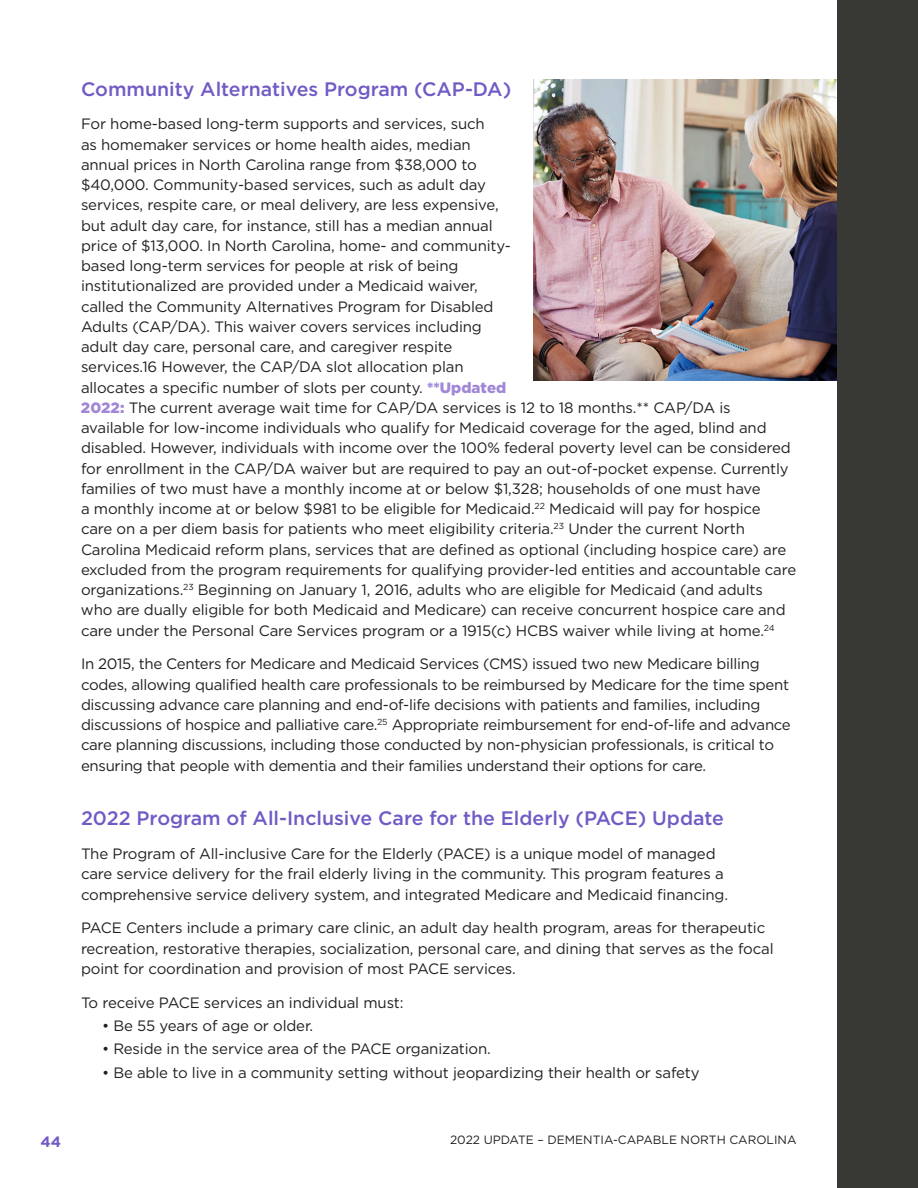
<style>
.page{position:relative;width:918px;height:1188px;background:#fff}
.page>*{position:absolute;margin:0;border:0;box-sizing:border-box;transform-origin:0 0}
.t1{font:500 19.5px "Gotham";color:#725ac5}
.Body{font:15px/20.2px "Gotham";letter-spacing:-.01em;color:#231f20}
.t2{font:700 15px "Gotham";color:#725ac5}
.t3{font:12px "Gotham";color:#231f20}
.s1{font-weight:900;color:#a088d7}
</style>
<div class="page">
<div style="left:837px;top:0;width:81px;height:1188px;background:#383935"></div>
<img style="left:534px;top:80px;width:303px;height:300px">
<h3 class="t1" style="left:81px;top:76px;width:432px">Community Alternatives Program (CAP-DA)</h3>
<p class="Body" style="left:81px;top:114px;width:717px">For home-based long-term supports and services, such<br>as homemaker services or home health aides, median<br>annual prices in North Carolina range from $38,000 to<br>$40,000. Community-based services, such as adult day<br>services, respite care, or meal delivery, are less expensive,<br>but adult day care, for instance, still has a median annual<br>price of $13,000. In North Carolina, home- and community-<br>based long-term services for people at risk of being<br>institutionalized are provided under a Medicaid waiver,<br>called the Community Alternatives Program for Disabled<br>Adults (CAP/DA). This waiver covers services including<br>adult day care, personal care, and caregiver respite<br>services.16 However, the CAP/DA slot allocation plan<br>allocates a specific number of slots per county. <span class="s1">**Updated<br>2022:</span> The current average wait time for CAP/DA services is 12 to 18 months.** CAP/DA is available for low-income individuals who qualify for Medicaid coverage for the aged, blind and disabled. However, individuals with income over the 100% federal poverty level can be considered for enrollment in the CAP/DA waiver but are required to pay an out-of-pocket expense. Currently families of two must have a monthly income at or below $1,328; households of one must have<br>a monthly income at or below $981 to be eligible for Medicaid. <sup>22</sup> Medicaid will pay for hospice<br>care on a per diem basis for patients who meet eligibility criteria. <sup>23</sup> Under the current North Carolina Medicaid reform plans, services that are defined as optional (including hospice care) are excluded from the program requirements for qualifying provider-led entities and accountable care organizations. <sup>23</sup> Beginning on January 1, 2016, adults who are eligible for Medicaid (and adults who are dually eligible for both Medicaid and Medicare) can receive concurrent hospice care and care under the Personal Care Services program or a 1915(c) HCBS waiver while living at home. <sup>24</sup></p>
<p class="Body" style="left:81px;top:654px;width:711px">In 2015, the Centers for Medicare and Medicaid Services (CMS) issued two new Medicare billing codes, allowing qualified health care professionals to be reimbursed by Medicare for the time spent discussing advance care planning and end-of-life decisions with patients and families, including discussions of hospice and palliative care.<sup>25</sup> Appropriate reimbursement for end-of-life and advance care planning discussions, including those conducted by non-physician professionals, is critical to ensuring that people with dementia and their families understand their options for care.</p>
<h3 class="t1" style="left:81px;top:806px;width:644px">2022 Program of All-Inclusive Care for the Elderly (PACE) Update</h3>
<p class="Body" style="left:81px;top:843px;width:646px">The Program of All-inclusive Care for the Elderly (PACE) is a unique model of managed care service delivery for the frail elderly living in the community. This program features a comprehensive service delivery system, and integrated Medicare and Medicaid financing.</p>
<p class="Body" style="left:81px;top:918px;width:694px">PACE Centers include a primary care clinic, an adult day health program, areas for therapeutic recreation, restorative therapies, socialization, personal care, and dining that serves as the focal point for coordination and provision of most PACE services.</p>
<p class="Body" style="left:81px;top:992px;width:324px">To receive PACE services an individual must:</p>
<p class="Body" style="left:102px;top:1015px;width:211px">• Be 55 years of age or older.</p>
<p class="Body" style="left:102px;top:1039px;width:388px">• Reside in the service area of the PACE organization.</p>
<p class="Body" style="left:102px;top:1062px;width:599px">• Be able to live in a community setting without jeopardizing their health or safety</p>
<p class="t2" style="left:40px;top:1132px;width:22px">44</p>
<p class="t3" style="left:450px;top:1133px;width:348px">2022 UPDATE – DEMENTIA-CAPABLE NORTH CAROLINA</p>
</div>
